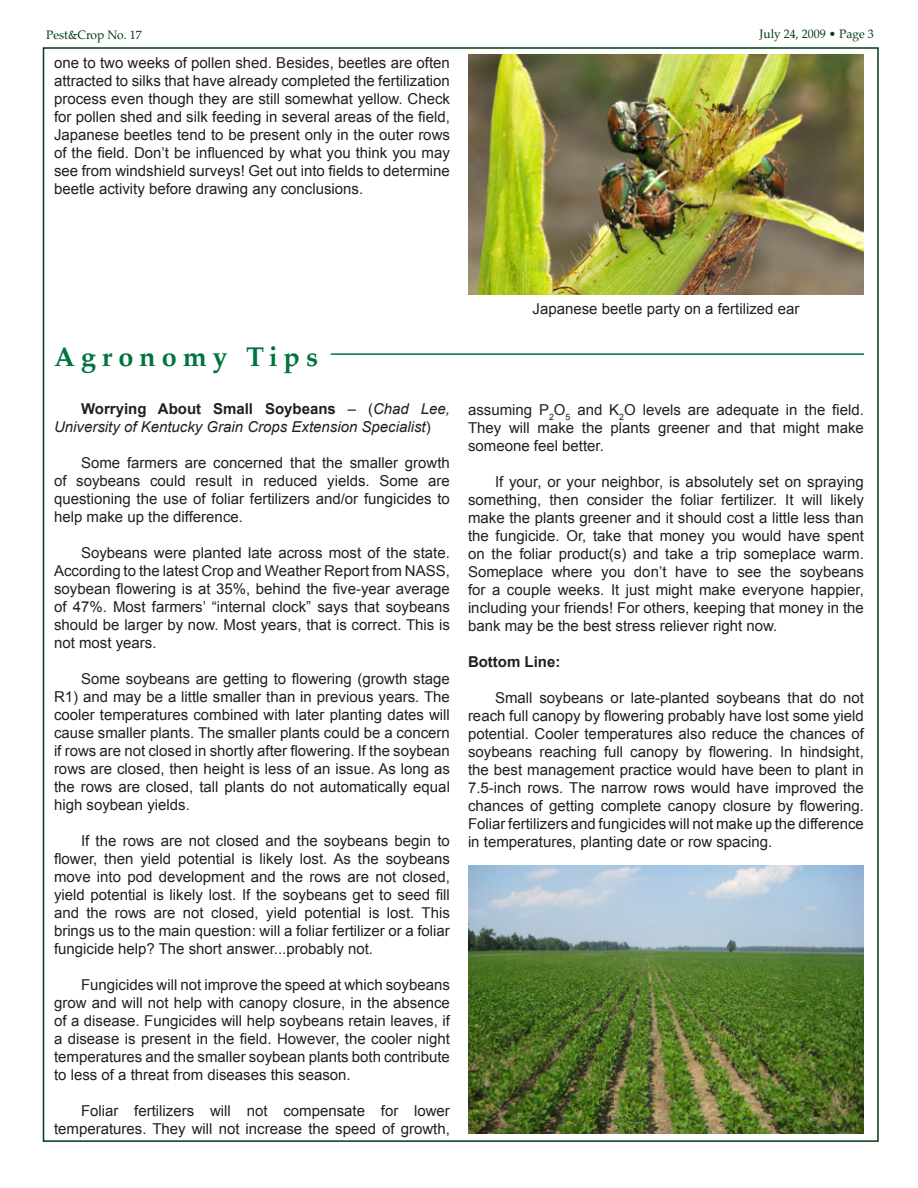
<style>
.page{position:relative;width:918px;height:1188px;background:#fff}
.page>*{position:absolute;margin:0;border:0;box-sizing:border-box;transform-origin:0 0}
.t1{font:700 27px "Palatino";letter-spacing:.22em;color:#00733e}
.t2{font:15px/18px "Arial";color:#231f20;text-align:justify}
.t3{font:italic 15px/18px "Arial";color:#231f20}
.t4{font:700 15px "Arial";color:#231f20}
.t5{font:12px "Palatino";color:#003b13}
.s1{font-weight:700;font-style:normal}
.s2{font-style:normal}
</style>
<div class="page">
<hr style="left:331px;top:353px;width:533px;height:2px;background:#00733e">
<img style="left:468px;top:54px;width:396px;height:241px">
<img style="left:468px;top:865px;width:396px;height:269px">
<p class="t5" style="left:46px;top:25px;width:97px">Pest&amp;Crop No. 17</p>
<p class="t5" style="left:760px;top:24px;width:116px">July 24, 2009 • Page 3</p>
<p class="t2" style="left:54px;top:54px;width:398px">one to two weeks of pollen shed. Besides, beetles are often attracted to silks that have already completed the fertilization process even though they are still somewhat yellow. Check for pollen shed and silk feeding in several areas of the field, Japanese beetles tend to be present only in the outer rows of the field. Don’t be influenced by what you think you may see from windshield surveys! Get out into fields to determine beetle activity before drawing any conclusions.</p>
<p class="t1" style="left:54px;top:334px;width:266px">Agronomy Tips</p>
<p class="t3" style="left:54px;top:399px;width:397px;text-indent:27px"><span class="s1">Worrying About Small Soybeans</span> <span class="s2">– (</span>Chad Lee,<br>University of Kentucky Grain Crops Extension Specialist<span class="s2">)</span></p>
<p class="t2" style="left:54px;top:453px;width:397px;text-indent:27px">Some farmers are concerned that the smaller growth of soybeans could result in reduced yields. Some are questioning the use of foliar fertilizers and/or fungicides to help make up the difference.</p>
<p class="t2" style="left:54px;top:543px;width:398px;text-indent:27px">Soybeans were planted late across most of the state.<br>According to the latest Crop and Weather Report from NASS, soybean flowering is at 35%, behind the five-year average of 47%. Most farmers’ “internal clock” says that soybeans should be larger by now. Most years, that is correct. This is not most years.</p>
<p class="t2" style="left:54px;top:669px;width:397px;text-indent:27px">Some soybeans are getting to flowering (growth stage R1) and may be a little smaller than in previous years. The cooler temperatures combined with later planting dates will cause smaller plants. The smaller plants could be a concern if rows are not closed in shortly after flowering. If the soybean rows are closed, then height is less of an issue. As long as the rows are closed, tall plants do not automatically equal high soybean yields.</p>
<p class="t2" style="left:54px;top:831px;width:397px;text-indent:27px">If the rows are not closed and the soybeans begin to flower, then yield potential is likely lost. As the soybeans move into pod development and the rows are not closed, yield potential is likely lost. If the soybeans get to seed fill and the rows are not closed, yield potential is lost. This brings us to the main question: will a foliar fertilizer or a foliar fungicide help? The short answer...probably not.</p>
<p class="t2" style="left:54px;top:975px;width:398px;text-indent:27px">Fungicides will not improve the speed at which soybeans grow and will not help with canopy closure, in the absence of a disease. Fungicides will help soybeans retain leaves, if a disease is present in the field. However, the cooler night temperatures and the smaller soybean plants both contribute to less of a threat from diseases this season.</p>
<p class="t2" style="left:54px;top:1101px;width:397px;text-align:right">Foliar fertilizers will not compensate for lower temperatures. They will not increase the speed of growth,</p>
<p class="t2" style="left:533px;top:300px;width:268px">Japanese beetle party on a fertilized ear</p>
<p class="t2" style="left:468px;top:400px;width:397px">assuming P<sub>2</sub>O<sub>5</sub> and K<sub>2</sub>O levels are adequate in the field.<br>They will make the plants greener and that might make someone feel better.</p>
<p class="t2" style="left:468px;top:472px;width:397px;text-indent:27px">If your, or your neighbor, is absolutely set on spraying something, then consider the foliar fertilizer. It will likely make the plants greener and it should cost a little less than the fungicide. Or, take that money you would have spent on the foliar product(s) and take a trip someplace warm.<br>Someplace where you don’t have to see the soybeans for a couple weeks. It just might make everyone happier, including your friends! For others, keeping that money in the bank may be the best stress reliever right now.</p>
<p class="t4" style="left:468px;top:653px;width:94px">Bottom Line:</p>
<p class="t2" style="left:468px;top:688px;width:398px;text-indent:27px">Small soybeans or late-planted soybeans that do not reach full canopy by flowering probably have lost some yield potential. Cooler temperatures also reduce the chances of soybeans reaching full canopy by flowering. In hindsight, the best management practice would have been to plant in 7.5-inch rows. The narrow rows would have improved the chances of getting complete canopy closure by flowering.<br>Foliar fertilizers and fungicides will not make up the difference in temperatures, planting date or row spacing.</p>
</div>
